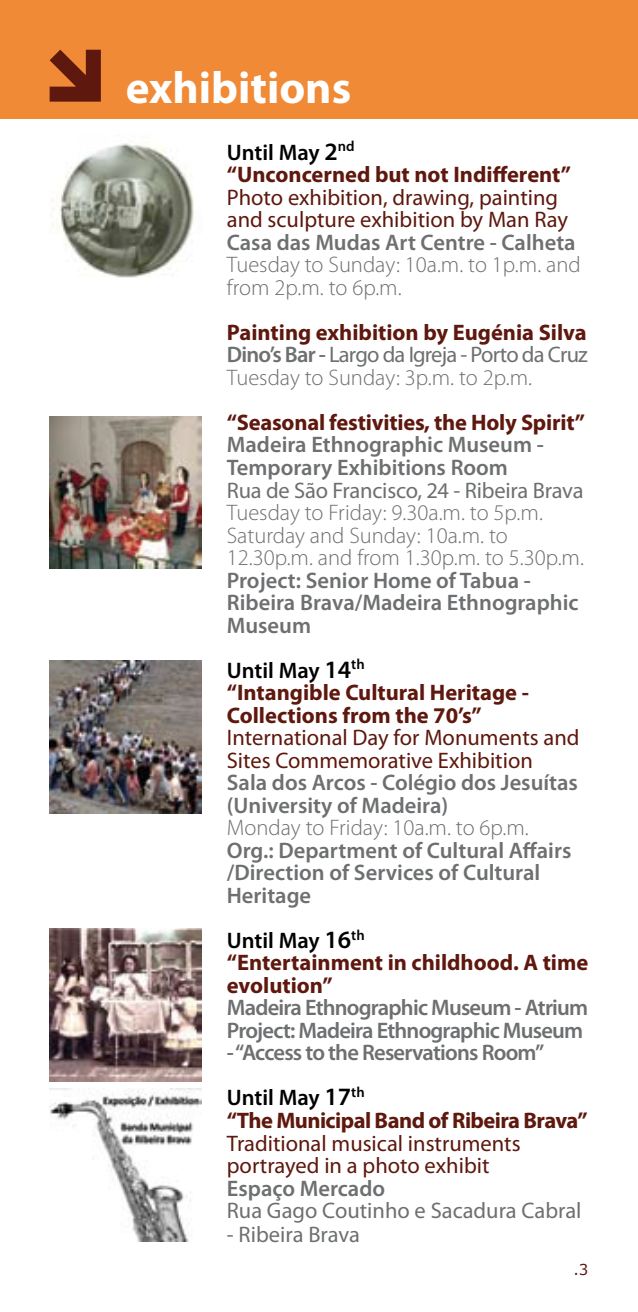
<style>
.page{position:relative;width:638px;height:1312px;background:#fff}
.page>*{position:absolute;margin:0;border:0;box-sizing:border-box;transform-origin:0 0}
.t1{font:700 45px "Myriad Pro";color:#fff}
.t2{font:700 22.5px/22.5px "Myriad Pro";color:#5e180e}
.t3{font:600 22.5px/22.5px "Myriad Pro";color:#6d6f71}
.t4{font:22.5px/22.5px "Myriad Pro";color:#5e180e}
.t5{font:300 22.5px/22.5px "Myriad Pro";color:#6d6f71}
.t6{font:600 22.5px/22.5px "Myriad Pro";letter-spacing:-.035em;color:#6d6f71}
.t7{font:22.5px "Myriad Pro";letter-spacing:-.005em;color:#6d6f71}
.t8{font:700 22.5px "Myriad Pro";letter-spacing:-.025em;color:#5e180e}
.t9{font:15px "Verdana";color:#5e180e}
.s1{font-weight:600;color:#000}
.s2{font-weight:600;font-size:25px;color:#000}
.s3{font-weight:600;color:#6d6f71}
.s4{font-weight:400;color:#6d6f71}
.s5{font-weight:300;color:#6d6f71}
.s6{color:#000}
.s7{font-size:25px;color:#000}
</style>
<div class="page">
<div style="left:0;top:0;width:638px;height:119px;background:#f18a36"></div>
<svg style="left:50px;top:50px;width:51px;height:52px"></svg>
<img style="left:50px;top:416px;width:152px;height:152px">
<img style="left:50px;top:928px;width:152px;height:152px">
<img style="left:53px;top:143px;width:141px;height:135px">
<img style="left:50px;top:1088px;width:152px;height:152px">
<img style="left:50px;top:660px;width:152px;height:153px">
<h1 class="t1" style="left:126px;top:58px;width:227px">exhibitions</h1>
<p class="t2" style="left:227px;top:140px;width:346px"><span class="s1">Until May</span> <span class="s2">2</span><sup>nd<br></sup>“Unconcerned but not Indifferent”</p>
<p class="t4" style="left:227px;top:186px;width:343px">Photo exhibition, drawing, painting and sculpture exhibition by Man Ray</p>
<p class="t3" style="left:227px;top:230px;width:350px">Casa das Mudas Art Centre - Calheta</p>
<p class="t5" style="left:227px;top:254px;width:355px">Tuesday to Sunday: 10a.m. to 1p.m. and from 2p.m. to 6p.m.</p>
<p class="t2" style="left:227px;top:320px;width:362px;text-align:justify">Painting exhibition by Eugénia Silva <span class="s3">Dino’s Bar -</span> <span class="s4">Largo da Igreja - Porto da Cruz </span><span class="s5">Tuesday to Sunday: 3p.m. to 2p.m.</span></p>
<p class="t2" style="left:227px;top:410px;width:359px">“Seasonal festivities, the Holy Spirit”</p>
<p class="t3" style="left:227px;top:433px;width:318px">Madeira Ethnographic Museum -<br>Temporary Exhibitions Room</p>
<p class="t7" style="left:227px;top:476px;width:358px">Rua de São Francisco, 24 - Ribeira Brava</p>
<p class="t5" style="left:227px;top:501px;width:358px">Tuesday to Friday: 9.30a.m. to 5p.m.<br>Saturday and Sunday: 10a.m. to<br>12.30p.m. and from 1.30p.m. to 5.30p.m.</p>
<p class="t3" style="left:227px;top:568px;width:353px">Project: Senior Home of Tabua -<br>Ribeira Brava/Madeira Ethnographic<br>Museum</p>
<p class="t2" style="left:227px;top:658px;width:303px"><span class="s1">Until May</span> <span class="s2">14</span><sup>th<br></sup>“Intangible Cultural Heritage -<br>Collections from the 70’s”</p>
<p class="t4" style="left:227px;top:726px;width:354px">International Day for Monuments and<br>Sites Commemorative Exhibition</p>
<p class="t3" style="left:227px;top:770px;width:353px">Sala dos Arcos - Colégio dos Jesuítas (University of Madeira)</p>
<p class="t5" style="left:227px;top:816px;width:303px">Monday to Friday: 10a.m. to 6p.m.</p>
<p class="t3" style="left:227px;top:838px;width:346px">Org.: Department of Cultural Affairs /Direction of Services of Cultural<br>Heritage</p>
<p class="t2" style="left:227px;top:928px;width:363px"><span class="s1">Until May</span> <span class="s2">16</span><sup>th<br></sup>“Entertainment in childhood. A time evolution”</p>
<p class="t6" style="left:227px;top:995px;width:363px">Madeira Ethnographic Museum - Atrium<br>Project: Madeira Ethnographic Museum</p>
<p class="t6" style="left:227px;top:1029px;width:319px;line-height:45px">- “Access to the Reservations Room”<br><span class="s6">Until May</span> <span class="s7">17</span><sup>th</sup></p>
<p class="t8" style="left:227px;top:1105px;width:362px">“The Municipal Band of Ribeira Brava”</p>
<p class="t4" style="left:227px;top:1131px;width:295px">Traditional musical instruments portrayed in a photo exhibit</p>
<p class="t3" style="left:227px;top:1175px;width:160px">Espaço Mercado</p>
<p class="t7" style="left:227px;top:1196px;width:356px">Rua Gago Coutinho e Sacadura Cabral</p>
<p class="t7" style="left:227px;top:1219px;width:135px">- Ribeira Brava</p>
<p class="t9" style="left:573px;top:1259px;width:16px">.3</p>
</div>
